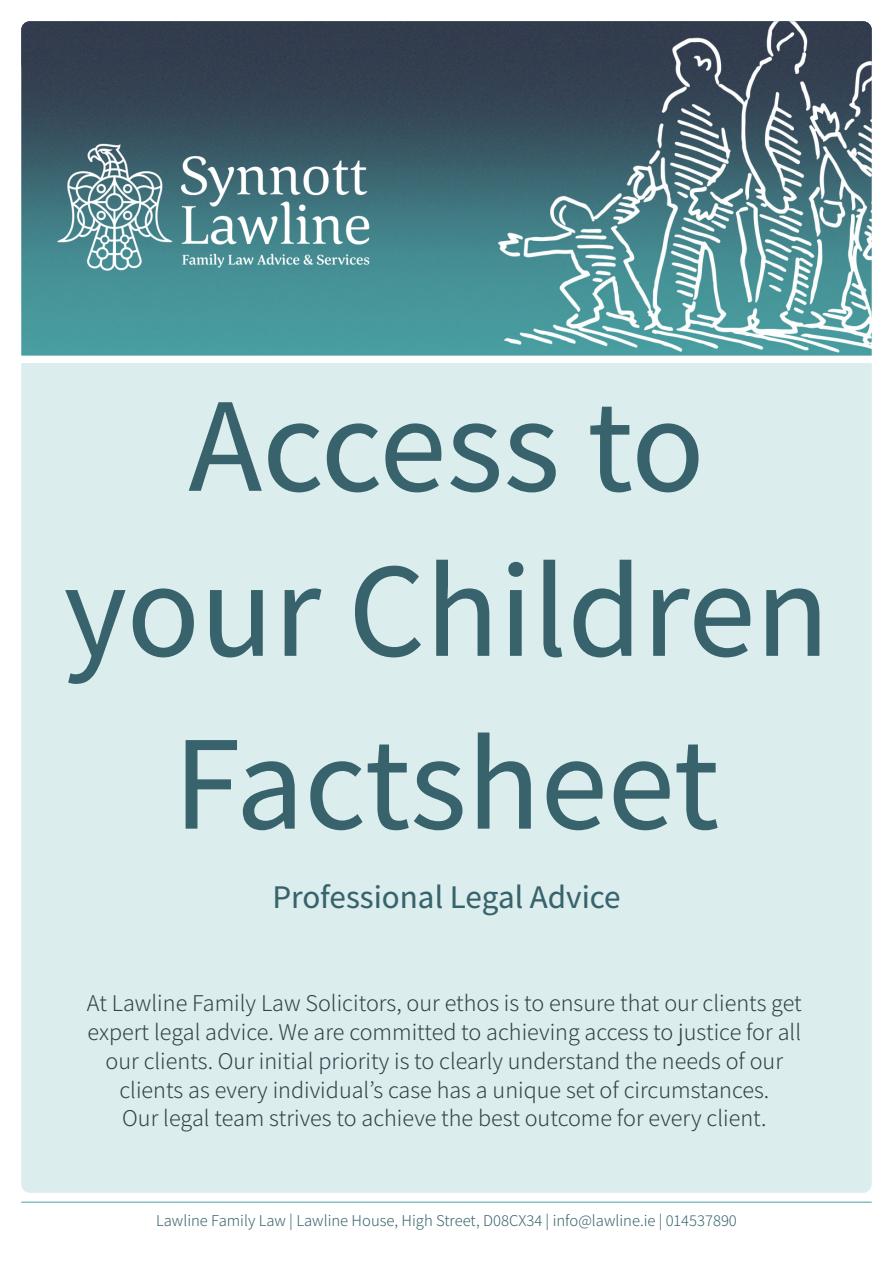
<style>
.page{position:relative;width:893px;height:1263px;background:#fff}
.page>*{position:absolute;margin:0;border:0;box-sizing:border-box;transform-origin:0 0}
.t1{font:500 135px/165px "Assistant";color:#38636c;text-align:center}
.t2{font:500 33px "Assistant";color:#38636c}
.t3{font:300 24px/28.8px "Assistant";color:#2f4248;text-align:center}
.t4{font:300 16.5px "Assistant";color:#38636c}
</style>
<div class="page">
<hr style="left:21px;top:1202px;width:851px;height:1px;background:#49a3a4">
<div style="left:21px;top:363px;width:851px;height:830px;background:#dbeded"></div>
<img style="left:21px;top:21px;width:851px;height:335px">
<img style="left:57px;top:123px;width:320px;height:183px">
<p class="t1" style="left:64px;top:356px;width:767px">Access to your Children</p>
<p class="t1" style="left:174px;top:694px;width:547px">Factsheet</p>
<p class="t2" style="left:272px;top:874px;width:350px">Professional Legal Advice</p>
<p class="t3" style="left:87px;top:987px;width:716px">At Lawline Family Law Solicitors, our ethos is to ensure that our clients get expert legal advice. We are committed to achieving access to justice for all our clients. Our initial priority is to clearly understand the needs of our clients as every individual’s case has a unique set of circumstances.<br>Our legal team strives to achieve the best outcome for every client.</p>
<p class="t4" style="left:156px;top:1209px;width:582px">Lawline Family Law | Lawline House, High Street, D08CX34 | info@lawline.ie | 014537890</p>
</div>
